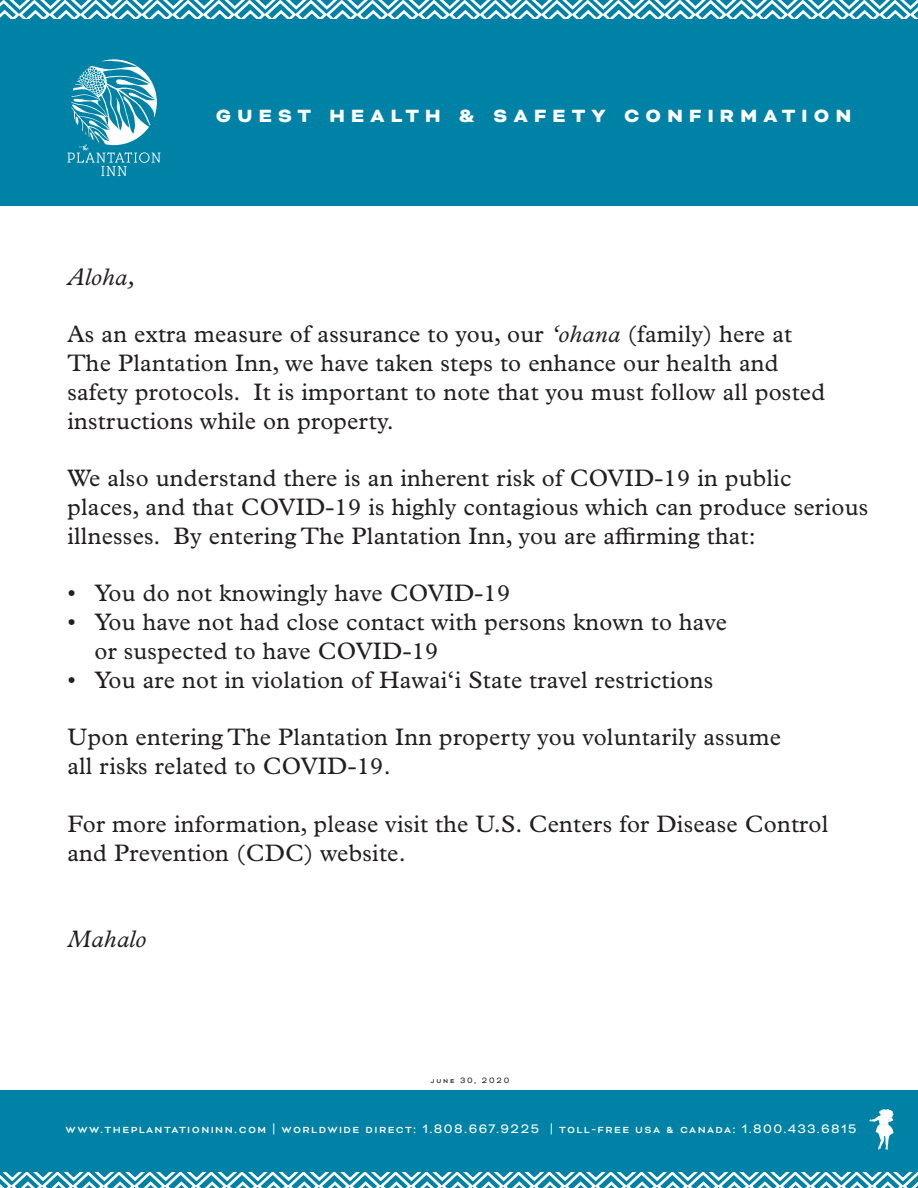
<style>
.page{position:relative;width:918px;height:1188px;background:#fff}
.page>*{position:absolute;margin:0;border:0;box-sizing:border-box;transform-origin:0 0}
.t1{font:700 28.5px "Bicyclette";letter-spacing:.2em;color:#fff}
.t2{font:24px/28.8px "Plantin MT Pro";letter-spacing:.01em;color:#231f20}
.t3{font:italic 24px "Plantin MT Pro";letter-spacing:.01em;color:#231f20}
.t4{font:14.25px "Bicyclette";letter-spacing:.1em;color:#fff}
.t5{font:9px "Bicyclette";letter-spacing:.2em;color:#231f20}
.s1{font-style:italic}
</style>
<div class="page">
<div style="left:0;top:0;width:918px;height:205px;background:#0082a6"></div>
<svg style="left:68px;top:59px;width:93px;height:117px"></svg>
<div style="left:0;top:1091px;width:918px;height:97px;background:#0082a6"></div>
<svg style="left:0;top:0;width:918px;height:19px"></svg>
<svg style="left:0;top:1109px;width:918px;height:79px"></svg>
<div style="left:0;top:1150px;width:918px;height:21px;background:#0082a6"></div>
<p class="t1" style="left:215px;top:96px;width:638px">guest health &amp; safety confirmation</p>
<p class="t3" style="left:68px;top:262px;width:69px">Aloha,</p>
<p class="t2" style="left:68px;top:320px;width:759px">As an extra measure of assurance to you, our <span class="s1">‘ohana</span> (family) here at The Plantation Inn, we have taken steps to enhance our health and safety protocols. It is important to note that you must follow all posted instructions while on property.</p>
<p class="t2" style="left:68px;top:464px;width:802px">We also understand there is an inherent risk of COVID-19 in public places, and that COVID-19 is highly contagious which can produce serious illnesses. By entering The Plantation Inn, you are affirming that:</p>
<p class="t2" style="left:68px;top:579px;width:444px">• You do not knowingly have COVID-19</p>
<p class="t2" style="left:94px;top:608px;width:634px;text-indent:-27px">• You have not had close contact with persons known to have or suspected to have COVID-19</p>
<p class="t2" style="left:68px;top:665px;width:647px">• You are not in violation of Hawai‘i State travel restrictions</p>
<p class="t2" style="left:68px;top:723px;width:715px">Upon entering The Plantation Inn property you voluntarily assume all risks related to COVID-19.</p>
<p class="t2" style="left:68px;top:809px;width:762px">For more information, please visit the U.S. Centers for Disease Control and Prevention (CDC) website.</p>
<p class="t3" style="left:68px;top:925px;width:80px">Mahalo</p>
<p class="t5" style="left:431px;top:1075px;width:80px">june 30, 2020</p>
<p class="t4" style="left:66px;top:1120px;width:793px">www.theplantationinn.com | worldwide direct: 1.808.667.9225 | toll-free usa &amp; canada: 1.800.433.6815</p>
</div>
